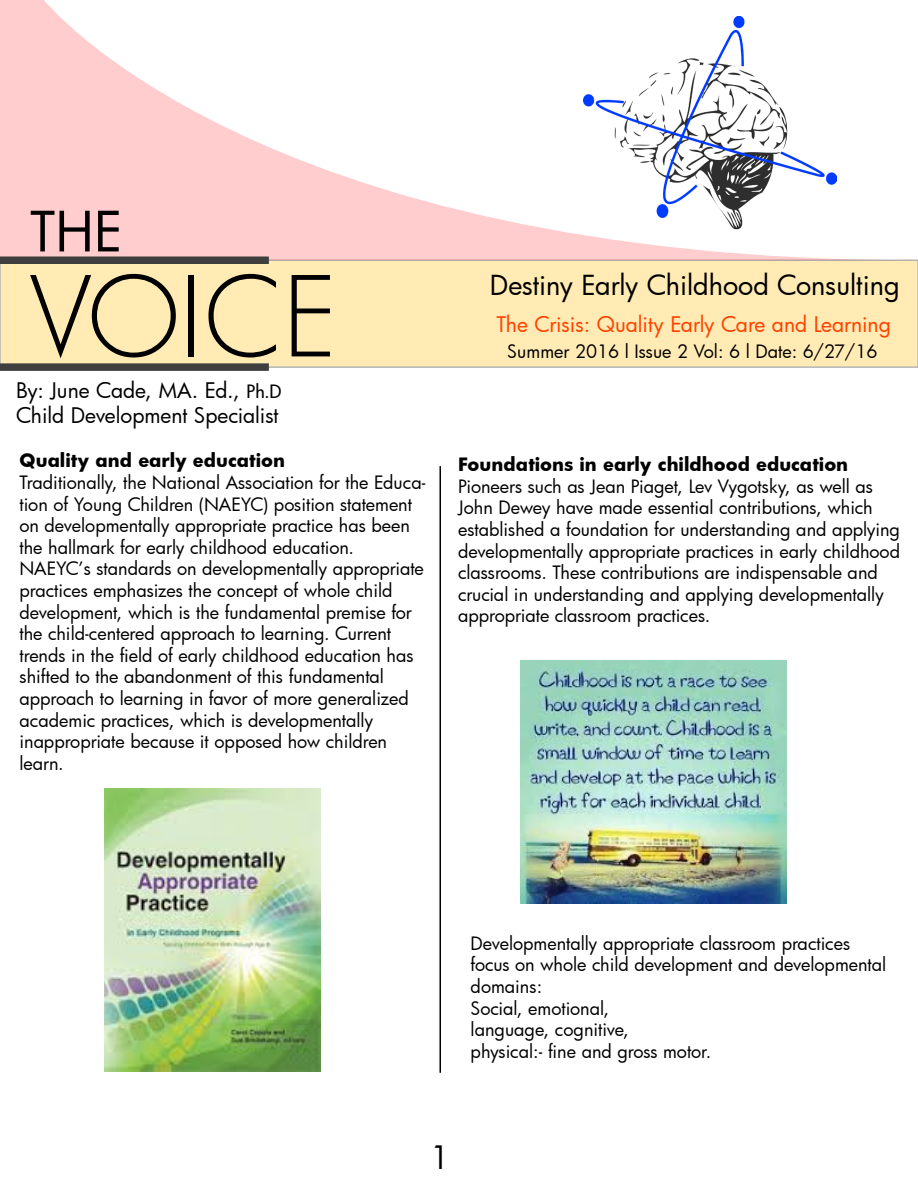
<style>
.page{position:relative;width:918px;height:1188px;background:#fff}
.page>*{position:absolute;margin:0;border:0;box-sizing:border-box;transform-origin:0 0}
.t1{font:300 108px "Futura";color:#000}
.t2{font:54px "Futura";color:#000}
.t3{font:31.5px "Futura";color:#000}
.t4{font:27px "Futura";color:#000}
.t5{font:21px/25.2px "Futura";color:#000}
.t6{font:21px "Futura";color:#ff4000}
.t7{font:18px/21.6px "Futura";color:#000}
.s1{font-weight:500;font-size:18px}
.s2{font-weight:700}
</style>
<div class="page">
<div style="left:0;top:260px;width:918px;height:107px;background:#ffebb3"></div>
<svg style="left:0;top:0;width:918px;height:260px"></svg>
<div style="left:0;top:256px;width:269px;height:8px;background:#3f3f3f"></div>
<div style="left:0;top:363px;width:269px;height:8px;background:#3f3f3f"></div>
<img style="left:104px;top:789px;width:216px;height:283px">
<img style="left:521px;top:661px;width:265px;height:242px">
<hr style="left:440px;top:466px;width:1px;height:607px;background:#000">
<p class="t2" style="left:30px;top:195px;width:94px">THE</p>
<p class="t1" style="left:31px;top:244px;width:308px">VOICE</p>
<p class="t5" style="left:16px;top:378px;width:267px">By: June Cade, MA. Ed., <span class="s1">Ph.D<br></span>Child Development Specialist</p>
<p class="t4" style="left:490px;top:267px;width:411px">Destiny Early Childhood Consulting</p>
<p class="t6" style="left:496px;top:310px;width:396px">The Crisis: Quality Early Care and Learning</p>
<p class="t7" style="left:507px;top:340px;width:372px">Summer 2016 l Issue 2 Vol: 6 l Date: 6/27/16</p>
<p class="t7" style="left:20px;top:450px;width:408px"><span class="s2">Quality and early education<br></span>Traditionally, the National Association for the Educa&shy;tion of Young Children (NAEYC) position statement on developmentally appropriate practice has been the hallmark for early childhood education.<br>NAEYC’s standards on developmentally appropriate practices emphasizes the concept of whole child development, which is the fundamental premise for the child-centered approach to learning. Current trends in the field of early childhood education has shifted to the abandonment of this fundamental approach to learning in favor of more generalized academic practices, which is developmentally inappropriate because it opposed how children learn.</p>
<p class="t7" style="left:458px;top:453px;width:443px"><span class="s2">Foundations in early childhood education </span>Pioneers such as Jean Piaget, Lev Vygotsky, as well as John Dewey have made essential contributions, which established a foundation for understanding and applying developmentally appropriate practices in early childhood classrooms. These contributions are indispensable and crucial in understanding and applying developmentally appropriate classroom practices.</p>
<p class="t7" style="left:471px;top:932px;width:417px">Developmentally appropriate classroom practices focus on whole child development and developmental domains:<br>Social, emotional,<br>language, cognitive,<br>physical:- fine and gross motor.</p>
<p class="t3" style="left:430px;top:1136px;width:21px">1</p>
</div>
